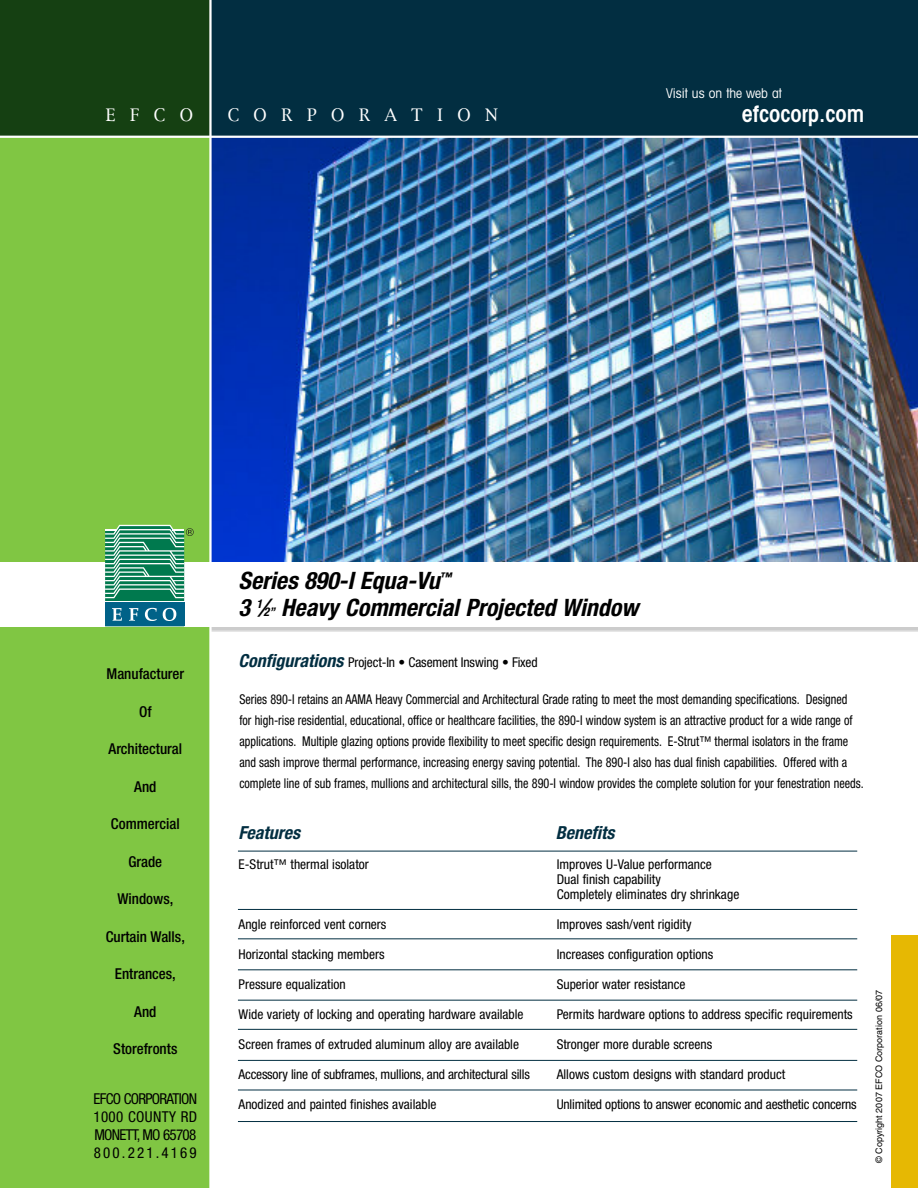
<style>
.page{position:relative;width:918px;height:1188px;background:#fff}
.page>*{position:absolute;margin:0;border:0;box-sizing:border-box;transform-origin:0 0}
.t1{font:italic 700 condensed 24px/27px "Helvetica Neue";color:#000}
.t2{font:600 condensed 22.5px "Avant Garde";color:#fff}
.t3{font:italic 700 condensed 18px "Helvetica Neue";color:#022e41}
.t4{font:16.5px "New York";letter-spacing:.865em;color:#fff}
.t5{font:500 condensed 15px "Helvetica Neue";color:#000}
.t6{font:condensed 15px/18px "Helvetica Neue";letter-spacing:-.05em;color:#000;text-align:justify}
.t7{font:condensed 13.5px/15px "Helvetica Neue";color:#000}
.t8{font:condensed 13.5px/21px "Helvetica Neue";color:#000;scale:.9 1}
.t9{font:condensed 13.5px "Avant Garde";color:#fff}
.t10{font:9px "Helvetica";color:#000}
.s1{font-size:12px}
.s2{font-weight:700;font-style:italic;font-size:18px;color:#022e41}
</style>
<div class="page">
<img style="left:212px;top:138px;width:706px;height:387px">
<div style="left:81px;top:0;width:837px;height:137px;background:#022e41"></div>
<div style="left:0;top:50px;width:210px;height:1138px;background:#80c643"></div>
<div style="left:891px;top:935px;width:27px;height:253px;background:#e6b803"></div>
<div style="left:0;top:0;width:210px;height:137px;background:#154012"></div>
<hr style="left:238px;top:851px;width:619px;height:1px;background:#022e41">
<hr style="left:238px;top:909px;width:619px;height:1px;background:#022e41">
<hr style="left:238px;top:938px;width:619px;height:1px;background:#022e41">
<hr style="left:238px;top:969px;width:619px;height:1px;background:#022e41">
<hr style="left:238px;top:1000px;width:619px;height:1px;background:#022e41">
<hr style="left:238px;top:1029px;width:619px;height:1px;background:#022e41">
<hr style="left:238px;top:1060px;width:619px;height:1px;background:#022e41">
<hr style="left:238px;top:1090px;width:619px;height:1px;background:#022e41">
<hr style="left:238px;top:1121px;width:619px;height:1px;background:#022e41">
<div style="left:0;top:562px;width:918px;height:64px;background:#fff"></div>
<img style="left:81px;top:525px;width:837px;height:107px">
<hr style="left:209px;top:0;width:3px;height:1188px;background:#fff">
<hr style="left:0;top:136px;width:918px;height:2px;background:#fff">
<p class="t4" style="left:106px;top:106px;width:89px">EFCO</p>
<p class="t4" style="left:228px;top:106px;width:272px">CORPORATION</p>
<p class="t9" style="left:666px;top:88px;width:117px">Visit us on the web at</p>
<h2 class="t2" style="left:742px;top:106px;width:124px">efcocorp.com</h2>
<p class="t5" style="left:107px;top:669px;width:79px">Manufacturer</p>
<p class="t5" style="left:139px;top:706px;width:14px">Of</p>
<p class="t5" style="left:109px;top:744px;width:75px">Architectural</p>
<p class="t5" style="left:134px;top:781px;width:24px">And</p>
<p class="t5" style="left:111px;top:819px;width:70px">Commercial</p>
<p class="t5" style="left:128px;top:856px;width:35px">Grade</p>
<p class="t5" style="left:117px;top:894px;width:57px">Windows,</p>
<p class="t5" style="left:106px;top:931px;width:81px">Curtain Walls,</p>
<p class="t5" style="left:115px;top:969px;width:62px">Entrances,</p>
<p class="t5" style="left:134px;top:1006px;width:24px">And</p>
<p class="t5" style="left:113px;top:1044px;width:66px">Storefronts</p>
<p class="t6" style="left:94px;top:1091px;width:105px">EFCO CORPORATION 1000 COUNTY RD MONETT, MO 65708<br>800.221.4169</p>
<h1 class="t1" style="left:239px;top:569px;width:401px">Series 890-I Equa-Vu<sup>™<br></sup>3 <sup>1</sup>⁄<span class="s1">2”</span> Heavy Commercial Projected Window</h1>
<p class="t7" style="left:239px;top:656px;width:301px"><span class="s2">Configurations</span> Project-In • Casement Inswing • Fixed</p>
<p class="t8" style="left:239px;top:690px;width:695px">Series 890-I retains an AAMA Heavy Commercial and Architectural Grade rating to meet the most demanding specifications. Designed<br>for high-rise residential, educational, office or healthcare facilities, the 890-I window system is an attractive product for a wide range of applications. Multiple glazing options provide flexibility to meet specific design requirements. E-Strut™ thermal isolators in the frame and sash improve thermal performance, increasing energy saving potential. The 890-I also has dual finish capabilities. Offered with a complete line of sub frames, mullions and architectural sills, the 890-I window provides the complete solution for your fenestration needs.</p>
<h3 class="t3" style="left:239px;top:826px;width:63px">Features</h3>
<h3 class="t3" style="left:556px;top:826px;width:60px">Benefits</h3>
<p class="t7" style="left:239px;top:858px;width:132px">E-Strut™ thermal isolator</p>
<p class="t7" style="left:239px;top:918px;width:149px">Angle reinforced vent corners</p>
<p class="t7" style="left:239px;top:948px;width:148px">Horizontal stacking members</p>
<p class="t7" style="left:239px;top:978px;width:109px">Pressure equalization</p>
<p class="t7" style="left:239px;top:1008px;width:287px">Wide variety of locking and operating hardware available</p>
<p class="t7" style="left:239px;top:1038px;width:282px">Screen frames of extruded aluminum alloy are available</p>
<p class="t7" style="left:239px;top:1068px;width:293px">Accessory line of subframes, mullions, and architectural sills</p>
<p class="t7" style="left:239px;top:1098px;width:199px">Anodized and painted finishes available</p>
<p class="t7" style="left:557px;top:858px;width:184px">Improves U-Value performance<br>Dual finish capability<br>Completely eliminates dry shrinkage</p>
<p class="t7" style="left:557px;top:918px;width:136px">Improves sash/vent rigidity</p>
<p class="t7" style="left:557px;top:948px;width:158px">Increases configuration options</p>
<p class="t7" style="left:557px;top:978px;width:130px">Superior water resistance</p>
<p class="t7" style="left:557px;top:1008px;width:298px">Permits hardware options to address specific requirements</p>
<p class="t7" style="left:557px;top:1038px;width:157px">Stronger more durable screens</p>
<p class="t7" style="left:557px;top:1068px;width:230px">Allows custom designs with standard product</p>
<p class="t7" style="left:557px;top:1098px;width:301px">Unlimited options to answer economic and aesthetic concerns</p>
<p class="t10" style="left:876px;top:1163px;width:175px;rotate:-90deg">© Copyright 2007 EFCO Corporation 06/07</p>
</div>
